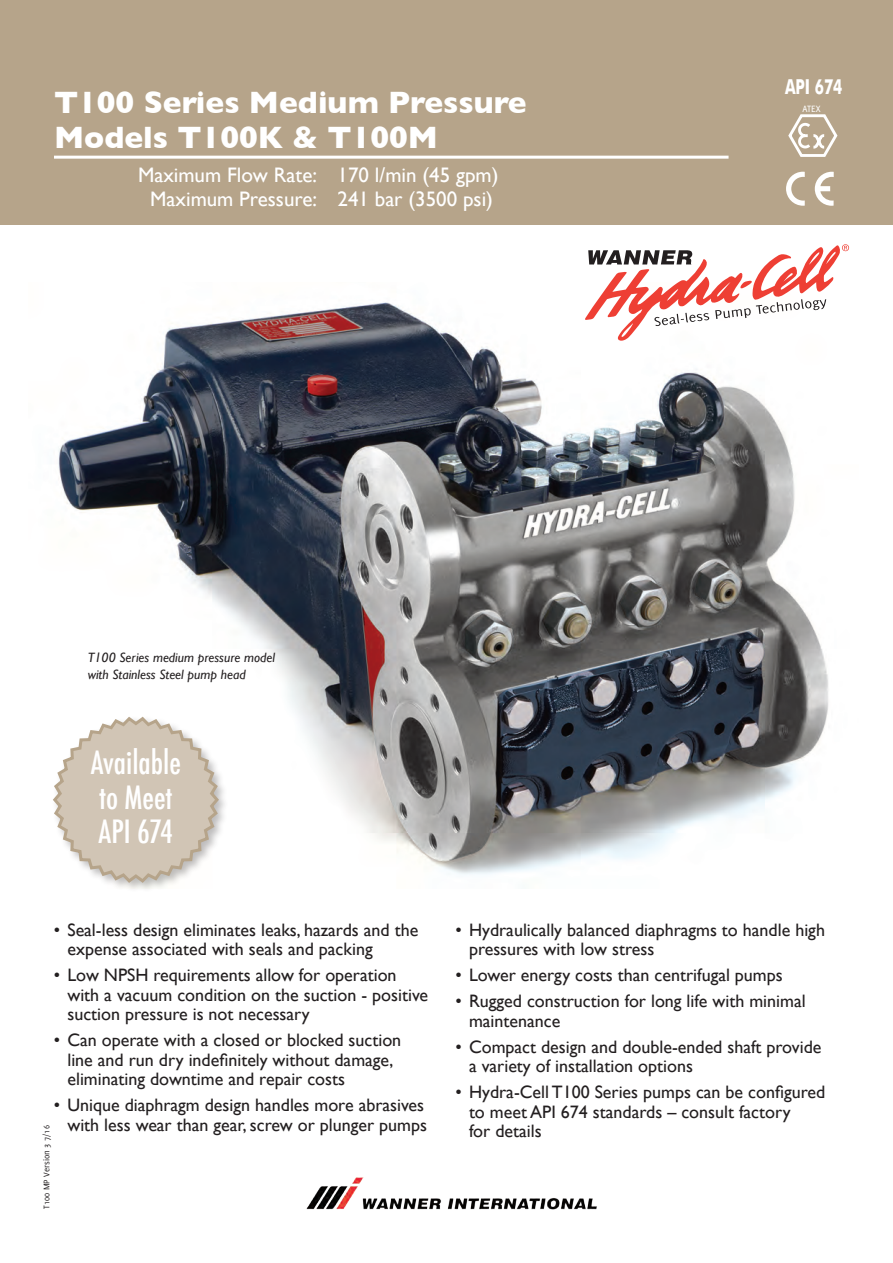
<style>
.page{position:relative;width:893px;height:1263px;background:#fff}
.page>*{position:absolute;margin:0;border:0;box-sizing:border-box;transform-origin:0 0}
.t1{font:700 31.5px/34.5px "Gill Sans";color:#fff}
.t2{font:500 condensed 31.35px "Futura";color:#fff}
.t3{font:21px/24px "Gill Sans";color:#fff;text-align:center}
.t4{font:700 20.7px "Futura BT";color:#fff;scale:.71 1}
.t5{font:18px/19.5px "Gill Sans";color:#231f20}
.t6{font:italic 13.5px/16.5px "Gill Sans";color:#231f20}
.t7{font:10.05px "Delicious";color:#fff}
.t8{font:9px "Delicious";color:#231f20}
</style>
<div class="page">
<img style="left:58px;top:302px;width:771px;height:573px">
<div style="left:0;top:0;width:893px;height:225px;background:#b6a48a"></div>
<div style="left:51px;top:715px;width:178px;height:178px;background:#231f20;opacity:.3"></div>
<svg style="left:51px;top:714px;width:170px;height:171px"></svg>
<img style="left:306px;top:1177px;width:291px;height:33px">
<svg style="left:584px;top:244px;width:265px;height:97px"></svg>
<svg style="left:815px;top:172px;width:19px;height:34px"></svg>
<svg style="left:786px;top:172px;width:19px;height:34px"></svg>
<svg style="left:788px;top:114px;width:49px;height:43px"></svg>
<hr style="left:54px;top:156px;width:675px;height:3px;background:#fff">
<p class="t1" style="left:54px;top:85px;width:474px">T100 Series Medium Pressure<br>Models T100K &amp; T100M</p>
<p class="t3" style="left:138px;top:163px;width:362px">Maximum Flow Rate: 170 l/min (45 gpm)<br>Maximum Pressure: 241 bar (3500 psi)</p>
<p class="t6" style="left:88px;top:650px;width:189px">T100 Series medium pressure model with Stainless Steel pump head</p>
<p class="t2" style="left:91px;top:742px;width:92px">Available</p>
<p class="t2" style="left:99px;top:777px;width:75px">to Meet</p>
<p class="t2" style="left:99px;top:812px;width:76px">API 674</p>
<p class="t4" style="left:785px;top:74px;width:82px">API 674</p>
<p class="t7" style="left:802px;top:103px;width:20px">ATEX</p>
<p class="t5" style="left:67px;top:920px;width:352px;text-indent:-14px">• Seal-less design eliminates leaks, hazards and the expense associated with seals and packing</p>
<p class="t5" style="left:67px;top:965px;width:362px;text-indent:-14px">• Low NPSH requirements allow for operation with a vacuum condition on the suction - positive suction pressure is not necessary</p>
<p class="t5" style="left:67px;top:1030px;width:335px;text-indent:-14px">• Can operate with a closed or blocked suction line and run dry indefinitely without damage, eliminating downtime and repair costs</p>
<p class="t5" style="left:54px;top:1095px;width:375px;text-align:right">• Unique diaphragm design handles more abrasives with less wear than gear, screw or plunger pumps</p>
<p class="t8" style="left:42px;top:1209px;width:85px;rotate:-90deg">T100 MP Version 3 7/16</p>
<p class="t5" style="left:469px;top:920px;width:357px;text-indent:-14px">• Hydraulically balanced diaphragms to handle high pressures with low stress</p>
<p class="t5" style="left:455px;top:965px;width:329px">• Lower energy costs than centrifugal pumps</p>
<p class="t5" style="left:469px;top:991px;width:338px;text-indent:-14px">• Rugged construction for long life with minimal maintenance</p>
<p class="t5" style="left:469px;top:1037px;width:354px;text-indent:-14px">• Compact design and double-ended shaft provide a variety of installation options</p>
<p class="t5" style="left:469px;top:1082px;width:358px;text-indent:-14px">• Hydra-Cell T100 Series pumps can be configured to meet API 674 standards – consult factory<br>for details</p>
</div>
